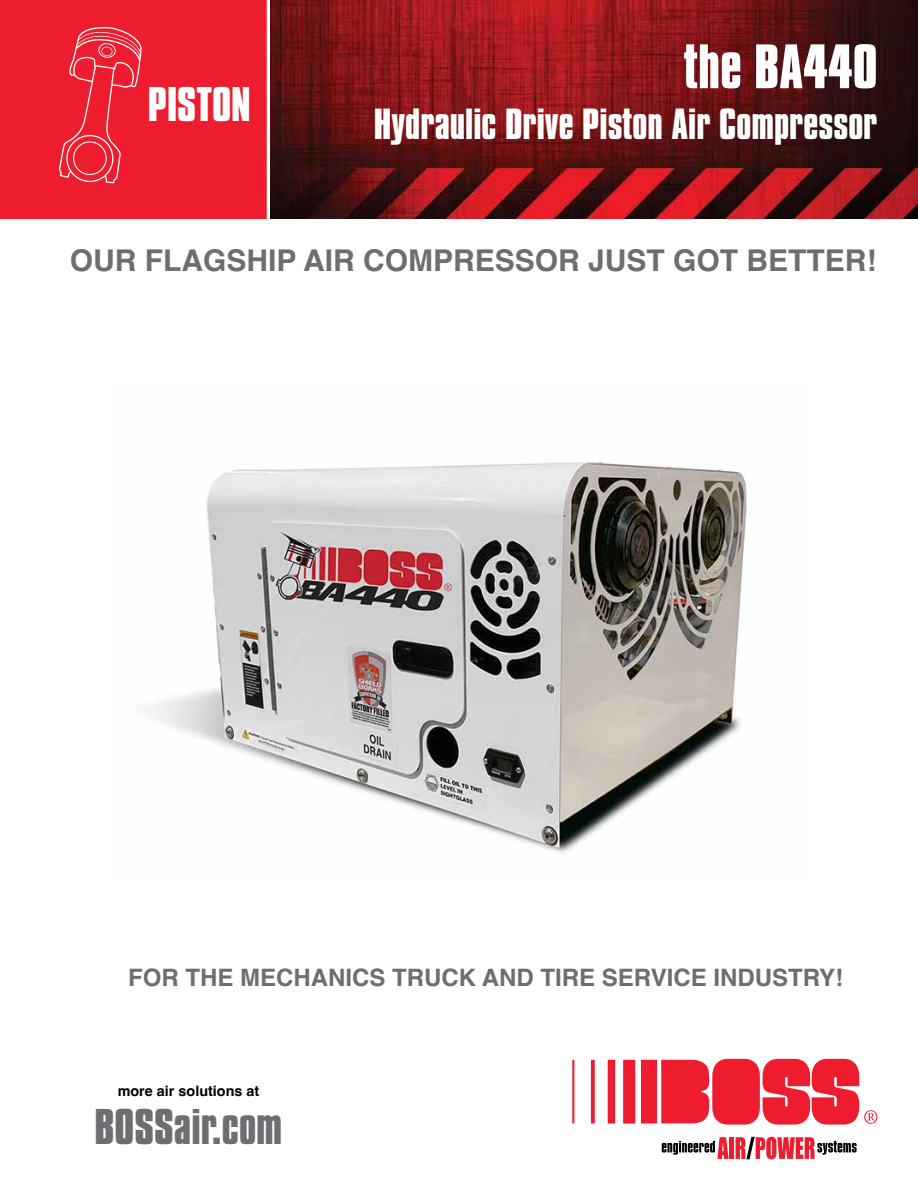
<style>
.page{position:relative;width:918px;height:1188px;background:#fff}
.page>*{position:absolute;margin:0;border:0;box-sizing:border-box;transform-origin:0 0}
.t1{font:700 54px "Compacta BT";color:#fff}
.t2{font:700 43.2px "Compacta BT";color:#6d6e71}
.t3{font:700 41.85px "Compacta BT";color:#fff}
.t4{font:700 37.5px "Compacta BT";color:#fff}
.t5{font:700 30px "Helvetica";color:#6d6e71}
.t6{font:700 24px "Helvetica";color:#6d6e71}
.t7{font:700 14.4px "Helvetica";color:#000}
</style>
<div class="page">
<div style="left:0;top:0;width:918px;height:219px;background:#ed1c2e"></div>
<div style="left:267px;top:0;width:7px;height:225px;background:#fff"></div>
<img style="left:270px;top:0;width:648px;height:218px">
<svg style="left:59px;top:27px;width:83px;height:156px"></svg>
<img style="left:146px;top:461px;width:601px;height:392px">
<svg style="left:572px;top:1058px;width:306px;height:67px"></svg>
<svg style="left:662px;top:1137px;width:67px;height:22px"></svg>
<div style="left:729px;top:1137px;width:5px;height:22px;background:#ed1c2e"></div>
<svg style="left:736px;top:1137px;width:121px;height:22px"></svg>
<h3 class="t3" style="left:148px;top:79px;width:105px">PISTON</h3>
<h1 class="t1" style="left:684px;top:34px;width:195px">the BA440</h1>
<h3 class="t4" style="left:374px;top:101px;width:505px">Hydraulic Drive Piston Air Compressor</h3>
<p class="t5" style="left:70px;top:242px;width:808px">OUR FLAGSHIP AIR COMPRESSOR JUST GOT BETTER!</p>
<p class="t6" style="left:128px;top:963px;width:717px">FOR THE MECHANICS TRUCK AND TIRE SERVICE INDUSTRY!</p>
<p class="t7" style="left:118px;top:1082px;width:143px">more air solutions at</p>
<h2 class="t2" style="left:95px;top:1101px;width:189px">BOSSair.com</h2>
</div>
